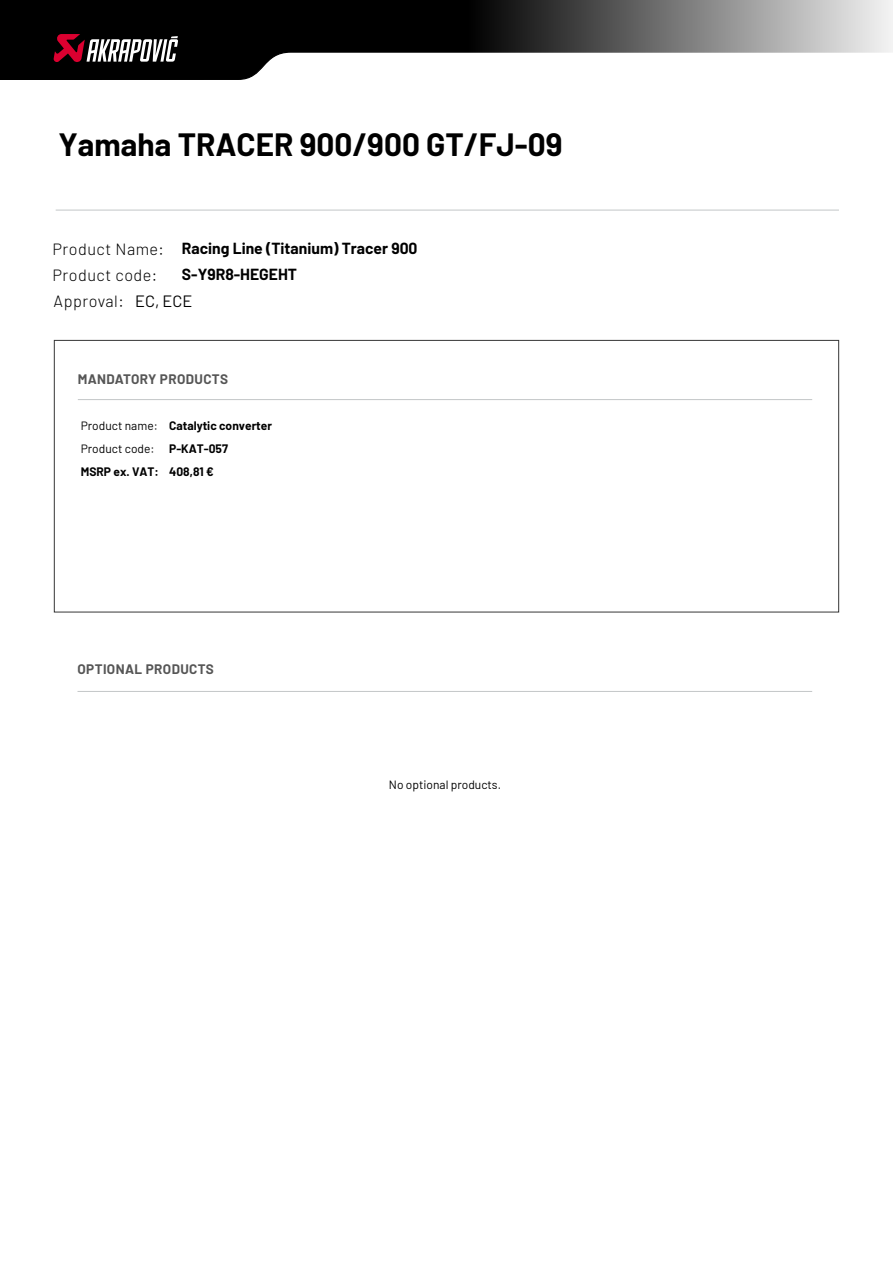
<style>
.page{position:relative;width:893px;height:1263px;background:#fff}
.page>*{position:absolute;margin:0;border:0;box-sizing:border-box;transform-origin:0 0}
.t1{font:700 31.5px "Barlow";color:#000}
.t2{font:16.35px "Barlow";color:#000}
.t3{font:300 16.2px "Barlow";letter-spacing:.03em;color:#000}
.t4{font:700 15.75px/26.2px "Barlow";color:#000}
.t5{font:700 13.5px "Barlow";letter-spacing:.03em;color:#565656}
.t6{font:700 12px/23px "Barlow";color:#000}
.t7{font:12px/23px "Barlow";color:#000}
</style>
<div class="page">
<svg style="left:0;top:0;width:893px;height:80px"></svg>
<svg style="left:53px;top:34px;width:125px;height:29px"></svg>
<hr style="left:78px;top:399px;width:734px;height:1px;background:#c3c6c7">
<hr style="left:78px;top:691px;width:734px;height:1px;background:#c3c6c7">
<hr style="left:56px;top:210px;width:783px;height:1px;background:#c3c6c7">
<h1 class="t1" style="left:58px;top:125px;width:505px">Yamaha TRACER 900/900 GT/FJ-09</h1>
<h3 class="t4" style="left:182px;top:234px;width:237px">Racing Line (Titanium) Tracer 900<br>S-Y9R8-HEGEHT</h3>
<h2 class="t2" style="left:135px;top:290px;width:59px">EC, ECE</h2>
<h3 class="t3" style="left:53px;top:237px;width:113px">Product Name:</h3>
<h3 class="t3" style="left:53px;top:263px;width:106px">Product code:</h3>
<h3 class="t3" style="left:54px;top:289px;width:72px">Approval:</h3>
<p class="t5" style="left:78px;top:369px;width:152px">MANDATORY PRODUCTS</p>
<p class="t7" style="left:81px;top:414px;width:78px">Product name:<br>Product code:</p>
<p class="t6" style="left:81px;top:460px;width:80px">MSRP ex. VAT:</p>
<p class="t6" style="left:169px;top:414px;width:104px">Catalytic converter<br>P-KAT-057<br>408,81 €</p>
<p class="t5" style="left:77px;top:659px;width:138px">OPTIONAL PRODUCTS</p>
<p class="t7" style="left:389px;top:772px;width:114px">No optional products.</p>
</div>
